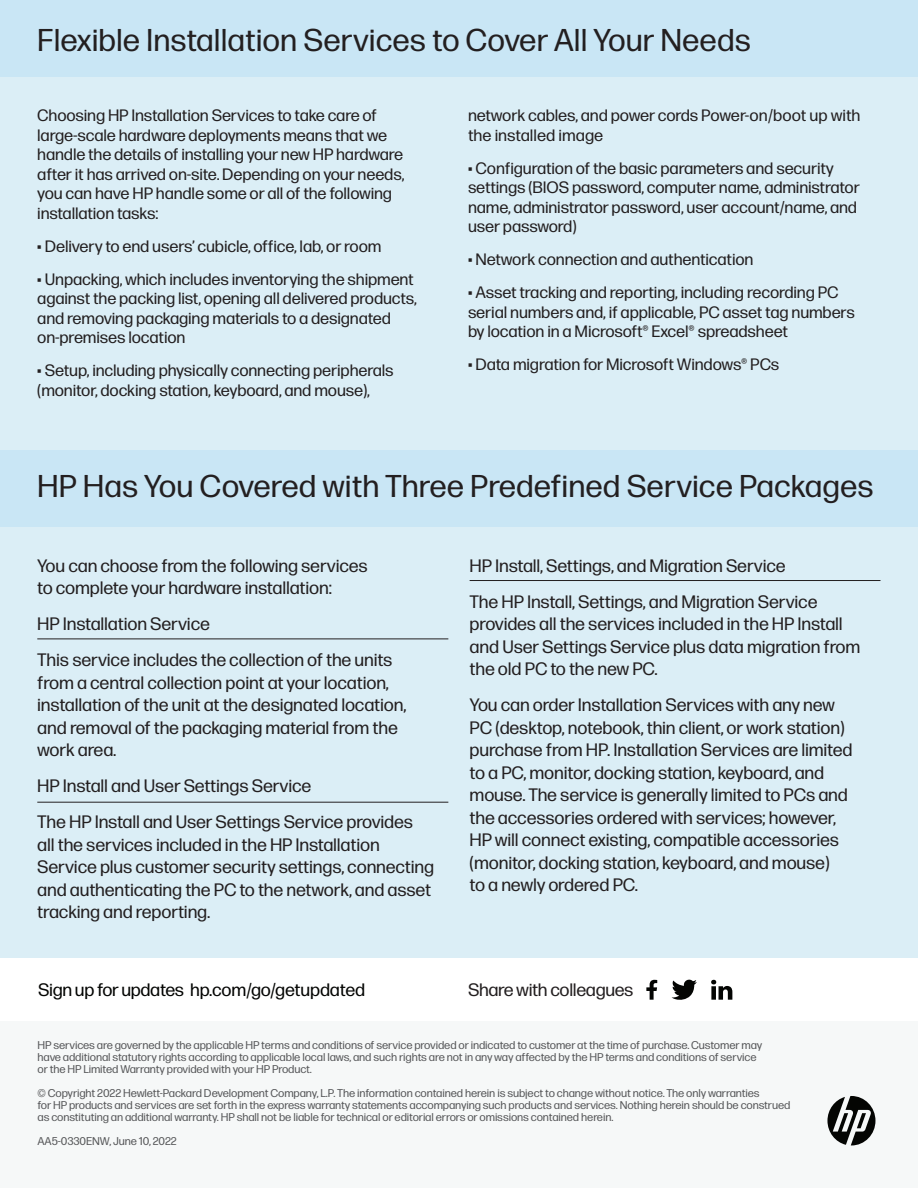
<style>
.page{position:relative;width:918px;height:1188px;background:#fff}
.page>*{position:absolute;margin:0;border:0;box-sizing:border-box;transform-origin:0 0}
.t1{font:31.5px "Forma DJR Micro";color:#231f20}
.t2{font:18px/22.5px "Forma DJR Micro";letter-spacing:-.01em;color:#231f20}
.t3{font:18px "Forma DJR Micro";letter-spacing:-.02em;color:#040503}
.t4{font:16.5px/19.5px "Forma DJR Micro";letter-spacing:-.01em;color:#231f20}
.t5{font:11.25px/12px "Forma DJR Micro";letter-spacing:-.01em;color:#57585a}
</style>
<div class="page">
<svg style="left:711px;top:980px;width:21px;height:20px"></svg>
<svg style="left:672px;top:980px;width:25px;height:20px"></svg>
<svg style="left:646px;top:980px;width:11px;height:20px"></svg>
<div style="left:0;top:77px;width:918px;height:881px;background:#dbeef6"></div>
<div style="left:0;top:0;width:918px;height:77px;background:#c9e6f5"></div>
<div style="left:0;top:450px;width:918px;height:76px;background:#c9e6f5"></div>
<div style="left:0;top:1022px;width:918px;height:166px;background:#f6f8f8"></div>
<hr style="left:37px;top:639px;width:411px;height:1px;background:#231f20">
<hr style="left:470px;top:580px;width:410px;height:1px;background:#231f20">
<hr style="left:37px;top:802px;width:411px;height:1px;background:#231f20">
<svg style="left:827px;top:1096px;width:48px;height:49px"></svg>
<h1 class="t1" style="left:37px;top:17px;width:715px">Flexible Installation Services to Cover All Your Needs</h1>
<p class="t4" style="left:37px;top:105px;width:369px">Choosing HP Installation Services to take care of large-scale hardware deployments means that we handle the details of installing your new HP hardware after it has arrived on-site. Depending on your needs, you can have HP handle some or all of the following installation tasks:</p>
<p class="t4" style="left:37px;top:235px;width:346px">• Delivery to end users’ cubicle, office, lab, or room</p>
<p class="t4" style="left:37px;top:268px;width:381px">• Unpacking, which includes inventorying the shipment against the packing list, opening all delivered products, and removing packaging materials to a designated on-premises location</p>
<p class="t4" style="left:37px;top:360px;width:358px">• Setup, including physically connecting peripherals (monitor, docking station, keyboard, and mouse),</p>
<p class="t4" style="left:468px;top:105px;width:394px">network cables, and power cords Power-on/boot up with the installed image</p>
<p class="t4" style="left:468px;top:157px;width:393px">• Configuration of the basic parameters and security settings (BIOS password, computer name, administrator name, administrator password, user account/name, and user password)</p>
<p class="t4" style="left:468px;top:249px;width:287px">• Network connection and authentication</p>
<p class="t4" style="left:468px;top:282px;width:388px">• Asset tracking and reporting, including recording PC serial numbers and, if applicable, PC asset tag numbers by location in a Microsoft® Excel® spreadsheet</p>
<p class="t4" style="left:468px;top:354px;width:313px">• Data migration for Microsoft Windows® PCs</p>
<h1 class="t1" style="left:37px;top:463px;width:838px">HP Has You Covered with Three Predefined Service Packages</h1>
<p class="t2" style="left:37px;top:553px;width:332px">You can choose from the following services to complete your hardware installation:</p>
<p class="t2" style="left:37px;top:605px;width:357px;line-height:36px">HP Installation Service<br>This service includes the collection of the units</p>
<p class="t2" style="left:37px;top:670px;width:371px">from a central collection point at your location, installation of the unit at the designated location, and removal of the packaging material from the work area.</p>
<p class="t2" style="left:37px;top:767px;width:377px;line-height:36px">HP Install and User Settings Service<br>The HP Install and User Settings Service provides</p>
<p class="t2" style="left:37px;top:832px;width:398px">all the services included in the HP Installation Service plus customer security settings, connecting and authenticating the PC to the network, and asset tracking and reporting.</p>
<p class="t2" style="left:470px;top:546px;width:350px;line-height:36px">HP Install, Settings, and Migration Service<br>The HP Install, Settings, and Migration Service</p>
<p class="t2" style="left:470px;top:611px;width:392px">provides all the services included in the HP Install and User Settings Service plus data migration from the old PC to the new PC.</p>
<p class="t2" style="left:470px;top:692px;width:384px">You can order Installation Services with any new PC (desktop, notebook, thin client, or work station) purchase from HP. Installation Services are limited to a PC, monitor, docking station, keyboard, and mouse. The service is generally limited to PCs and the accessories ordered with services; however, HP will connect existing, compatible accessories (monitor, docking station, keyboard, and mouse)<br>to a newly ordered PC.</p>
<p class="t3" style="left:38px;top:977px;width:328px">Sign up for updates hp.com/go/getupdated</p>
<p class="t2" style="left:468px;top:978px;width:167px">Share with colleagues</p>
<p class="t5" style="left:38px;top:1039px;width:726px">HP services are governed by the applicable HP terms and conditions of service provided or indicated to customer at the time of purchase. Customer may have additional statutory rights according to applicable local laws, and such rights are not in any way affected by the HP terms and conditions of service or the HP Limited Warranty provided with your HP Product.</p>
<p class="t5" style="left:38px;top:1087px;width:754px">© Copyright 2022 Hewlett-Packard Development Company, L.P. The information contained herein is subject to change without notice. The only warranties<br>for HP products and services are set forth in the express warranty statements accompanying such products and services. Nothing herein should be construed as constituting an additional warranty. HP shall not be liable for technical or editorial errors or omissions contained herein.</p>
<p class="t5" style="left:38px;top:1135px;width:141px">AA5-0330ENW, June 10, 2022</p>
</div>
